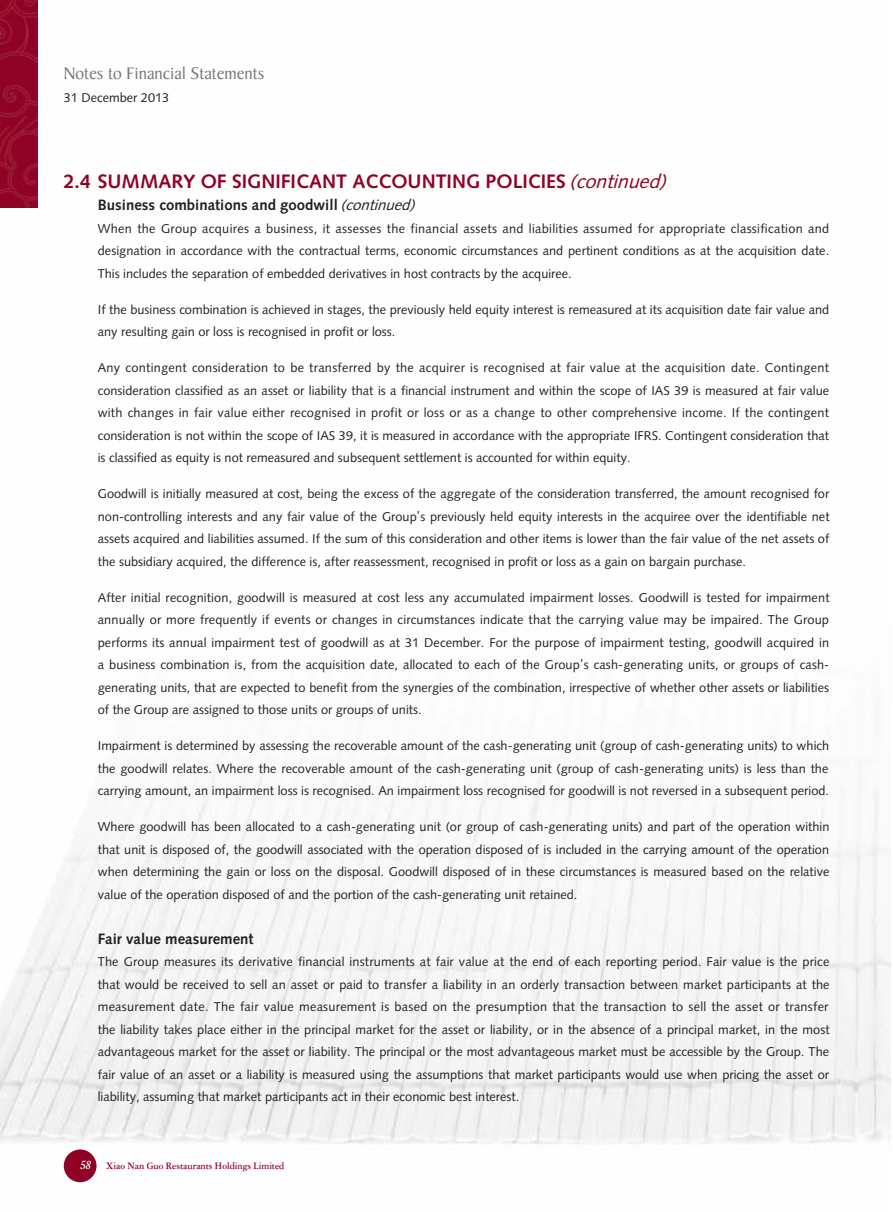
<style>
.page{position:relative;width:893px;height:1212px;background:#fff}
.page>*{position:absolute;margin:0;border:0;box-sizing:border-box;transform-origin:0 0}
._3__標題{font:700 19.5px "Syntax LT Std";color:#900126}
.t1{font:18px "Baker Signet Std";color:#76787b}
._4__副標題{font:700 15px "Syntax LT Std";color:#231f20}
._1__內文{font:12.75px/22.5px "Syntax LT Std";color:#231f20;text-align:justify}
.t2{font:italic 700 12px "Galliard Std";color:#fff;scale:.9 1}
.t3{font:700 10.5px "Garamond 3 LT Std";color:#900126;scale:.9 1}
.s1{font-weight:400;font-style:italic}
</style>
<div class="page">
<img style="left:0;top:757px;width:891px;height:426px">
<img style="left:0;top:0;width:38px;height:208px">
<div style="left:64px;top:1149px;width:33px;height:33px;background:#900126;border-radius:50%"></div>
<h2 class="t1" style="left:64px;top:64px;width:202px">Notes to Financial Statements</h2>
<p class="_1__內文" style="left:64px;top:86px;width:107px">31 December 2013</p>
<p class="_3__標題" style="left:64px;top:170px;width:610px">2.4 SUMMARY OF SIGNIFICANT ACCOUNTING POLICIES <span class="s1">(continued)</span></p>
<p class="_4__副標題" style="left:98px;top:196px;width:323px">Business combinations and goodwill <span class="s1">(continued)</span></p>
<p class="_1__內文" style="left:98px;top:217px;width:733px">When the Group acquires a business, it assesses the financial assets and liabilities assumed for appropriate classification and designation in accordance with the contractual terms, economic circumstances and pertinent conditions as at the acquisition date.<br>This includes the separation of embedded derivatives in host contracts by the acquiree.</p>
<p class="_1__內文" style="left:98px;top:298px;width:733px">If the business combination is achieved in stages, the previously held equity interest is remeasured at its acquisition date fair value and any resulting gain or loss is recognised in profit or loss.</p>
<p class="_1__內文" style="left:98px;top:356px;width:733px">Any contingent consideration to be transferred by the acquirer is recognised at fair value at the acquisition date. Contingent consideration classified as an asset or liability that is a financial instrument and within the scope of IAS 39 is measured at fair value with changes in fair value either recognised in profit or loss or as a change to other comprehensive income. If the contingent consideration is not within the scope of IAS 39, it is measured in accordance with the appropriate IFRS. Contingent consideration that is classified as equity is not remeasured and subsequent settlement is accounted for within equity.</p>
<p class="_1__內文" style="left:98px;top:482px;width:733px">Goodwill is initially measured at cost, being the excess of the aggregate of the consideration transferred, the amount recognised for non-controlling interests and any fair value of the Group’s previously held equity interests in the acquiree over the identifiable net assets acquired and liabilities assumed. If the sum of this consideration and other items is lower than the fair value of the net assets of the subsidiary acquired, the difference is, after reassessment, recognised in profit or loss as a gain on bargain purchase.</p>
<p class="_1__內文" style="left:98px;top:586px;width:733px">After initial recognition, goodwill is measured at cost less any accumulated impairment losses. Goodwill is tested for impairment annually or more frequently if events or changes in circumstances indicate that the carrying value may be impaired. The Group performs its annual impairment test of goodwill as at 31 December. For the purpose of impairment testing, goodwill acquired in a business combination is, from the acquisition date, allocated to each of the Group’s cash-generating units, or groups of cash&shy;generating units, that are expected to benefit from the synergies of the combination, irrespective of whether other assets or liabilities of the Group are assigned to those units or groups of units.</p>
<p class="_1__內文" style="left:98px;top:734px;width:733px">Impairment is determined by assessing the recoverable amount of the cash-generating unit (group of cash-generating units) to which the goodwill relates. Where the recoverable amount of the cash-generating unit (group of cash-generating units) is less than the carrying amount, an impairment loss is recognised. An impairment loss recognised for goodwill is not reversed in a subsequent period.</p>
<p class="_1__內文" style="left:98px;top:815px;width:733px">Where goodwill has been allocated to a cash-generating unit (or group of cash-generating units) and part of the operation within that unit is disposed of, the goodwill associated with the operation disposed of is included in the carrying amount of the operation when determining the gain or loss on the disposal. Goodwill disposed of in these circumstances is measured based on the relative value of the operation disposed of and the portion of the cash-generating unit retained.</p>
<p class="_4__副標題" style="left:98px;top:930px;width:157px">Fair value measurement</p>
<p class="_1__內文" style="left:98px;top:950px;width:733px">The Group measures its derivative financial instruments at fair value at the end of each reporting period. Fair value is the price that would be received to sell an asset or paid to transfer a liability in an orderly transaction between market participants at the measurement date. The fair value measurement is based on the presumption that the transaction to sell the asset or transfer the liability takes place either in the principal market for the asset or liability, or in the absence of a principal market, in the most advantageous market for the asset or liability. The principal or the most advantageous market must be accessible by the Group. The fair value of an asset or a liability is measured using the assumptions that market participants would use when pricing the asset or liability, assuming that market participants act in their economic best interest.</p>
<p class="t2" style="left:79px;top:1158px;width:14px">58</p>
<p class="t3" style="left:106px;top:1160px;width:200px">Xiao Nan Guo Restaurants Holdings Limited</p>
</div>
